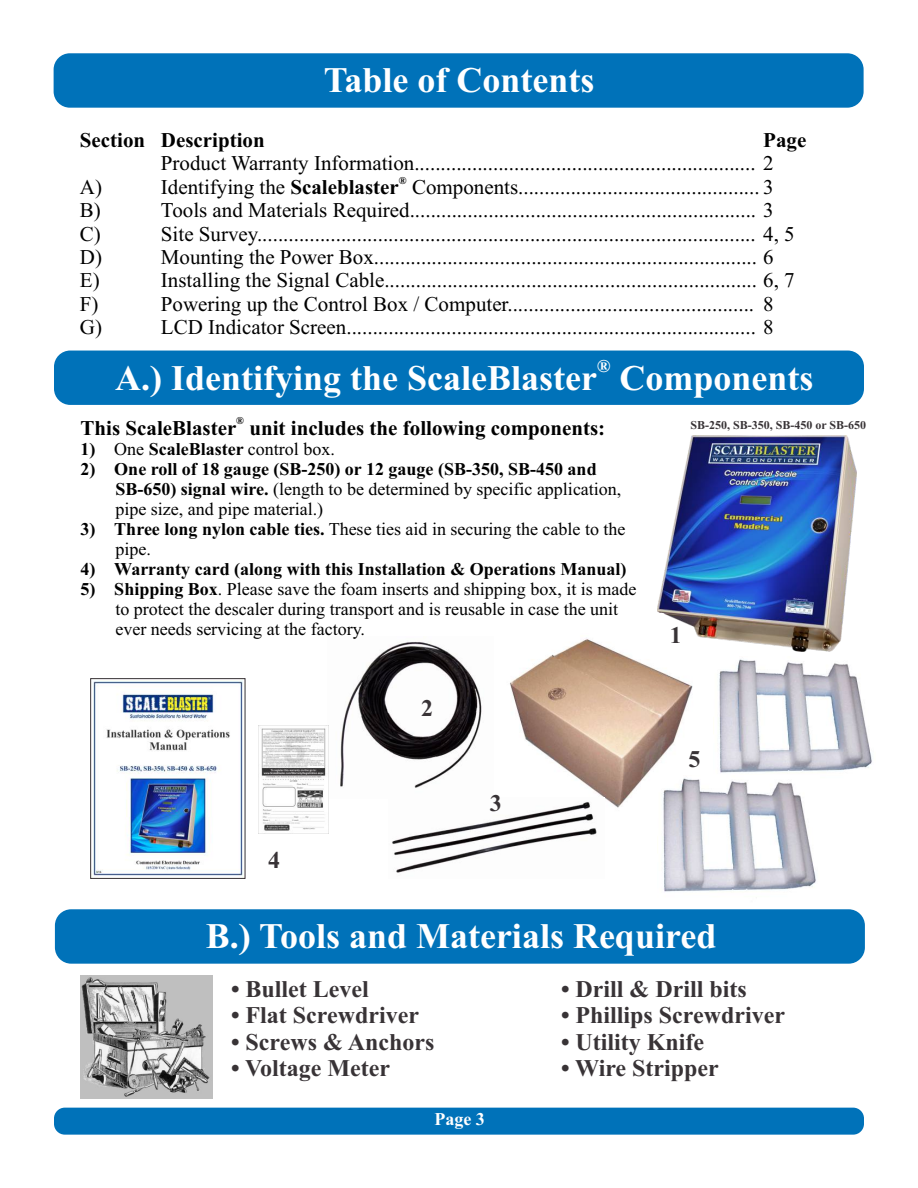
<style>
.page{position:relative;width:918px;height:1188px;background:#fff}
.page>*{position:absolute;margin:0;border:0;box-sizing:border-box;transform-origin:0 0}
.t1{font:700 36px "Times New Roman";color:#fff}
.t2{font:700 24px "Times New Roman";color:#383336}
.t3{font:21px "Times New Roman";color:#000}
.t4{font:700 21px "Times New Roman";color:#000}
.t5{font:700 18px/20px "Times New Roman";color:#000}
.t6{font:18px/20px "Times New Roman";color:#000}
.t7{font:700 18px "Times New Roman";color:#fff}
.t8{font:700 12px "Times New Roman";color:#383336}
.t9{font:700 10.5px "Times New Roman";color:#000}
.s1{font-weight:700}
.s2{font-weight:400}
</style>
<div class="page">
<img style="left:328px;top:641px;width:154px;height:158px">
<img style="left:510px;top:638px;width:183px;height:170px">
<div style="left:54px;top:1108px;width:810px;height:27px;background:#0072b9;border-radius:11px"></div>
<div style="left:54px;top:53px;width:810px;height:55px;background:#0072b9;border-radius:16px"></div>
<div style="left:54px;top:351px;width:810px;height:54px;background:#0072b9;border-radius:16px"></div>
<div style="left:55px;top:909px;width:810px;height:55px;background:#0072b9;border-radius:16px"></div>
<img style="left:80px;top:975px;width:132px;height:123px">
<img style="left:719px;top:659px;width:153px;height:114px">
<img style="left:658px;top:776px;width:158px;height:116px">
<img style="left:389px;top:798px;width:216px;height:75px">
<img style="left:259px;top:725px;width:69px;height:106px">
<img style="left:92px;top:680px;width:151px;height:197px">
<div style="left:90px;top:678px;width:155px;height:201px;border:1px solid #383336"></div>
<img style="left:658px;top:436px;width:198px;height:216px">
<h1 class="t1" style="left:324px;top:68px;width:272px">Table of Contents</h1>
<p class="t4" style="left:80px;top:132px;width:186px">Section Description</p>
<p class="t4" style="left:763px;top:132px;width:45px">Page</p>
<p class="t3" style="left:161px;top:155px;width:614px">Product Warranty Information................................................................. 2</p>
<p class="t9" style="left:399px;top:177px;width:9px">®</p>
<p class="t3" style="left:80px;top:180px;width:24px">A)</p>
<p class="t3" style="left:161px;top:180px;width:614px">Identifying the <span class="s1">Scaleblaster</span> Components.............................................. 3</p>
<p class="t3" style="left:80px;top:203px;width:22px">B)</p>
<p class="t3" style="left:161px;top:203px;width:614px">Tools and Materials Required.................................................................. 3</p>
<p class="t3" style="left:80px;top:226px;width:22px">C)</p>
<p class="t3" style="left:161px;top:226px;width:635px">Site Survey............................................................................................... 4, 5</p>
<p class="t3" style="left:80px;top:249px;width:24px">D)</p>
<p class="t3" style="left:161px;top:249px;width:614px">Mounting the Power Box......................................................................... 6</p>
<p class="t3" style="left:80px;top:273px;width:21px">E)</p>
<p class="t3" style="left:161px;top:273px;width:635px">Installing the Signal Cable....................................................................... 6, 7</p>
<p class="t3" style="left:80px;top:296px;width:20px">F)</p>
<p class="t3" style="left:161px;top:296px;width:614px">Powering up the Control Box / Computer............................................... 8</p>
<p class="t3" style="left:80px;top:319px;width:24px">G)</p>
<p class="t3" style="left:161px;top:319px;width:614px">LCD Indicator Screen.............................................................................. 8</p>
<h1 class="t1" style="left:115px;top:365px;width:483px">A.) Identifying the ScaleBlaster</h1>
<p class="t7" style="left:597px;top:359px;width:15px">®</p>
<h1 class="t1" style="left:620px;top:365px;width:196px">Components</h1>
<p class="t9" style="left:236px;top:417px;width:9px">®</p>
<p class="t4" style="left:81px;top:420px;width:526px">This ScaleBlaster unit includes the following components:</p>
<p class="t5" style="left:81px;top:441px;width:256px">1) <span class="s2">One</span> ScaleBlaster <span class="s2">control box.</span></p>
<p class="t5" style="left:115px;top:461px;width:508px;text-indent:-35px">2) One roll of 18 gauge (SB-250) or 12 gauge (SB-350, SB-450 and<br>SB-650) signal wire. <span class="s2">(length to be determined by specific application, pipe size, and pipe material.)</span></p>
<p class="t6" style="left:115px;top:521px;width:512px;text-indent:-35px"><span class="s1">3) Three long nylon cable ties.</span> These ties aid in securing the cable to the pipe.</p>
<p class="t5" style="left:81px;top:561px;width:547px">4) Warranty card (along with this Installation &amp; Operations Manual)</p>
<p class="t6" style="left:115px;top:580px;width:522px;text-indent:-35px"><span class="s1">5) Shipping Box</span>. Please save the foam inserts and shipping box, it is made to protect the descaler during transport and is reusable in case the unit ever needs servicing at the factory.</p>
<p class="t2" style="left:268px;top:851px;width:13px">4</p>
<p class="t2" style="left:421px;top:700px;width:13px">2</p>
<p class="t2" style="left:490px;top:795px;width:13px">3</p>
<p class="t8" style="left:690px;top:421px;width:177px">SB-250, SB-350, SB-450 or SB-650</p>
<p class="t2" style="left:670px;top:627px;width:13px">1</p>
<p class="t2" style="left:688px;top:751px;width:13px">5</p>
<h1 class="t1" style="left:206px;top:924px;width:512px">B.) Tools and Materials Required</h1>
<p class="t2" style="left:231px;top:980px;width:139px">• Bullet Level</p>
<p class="t2" style="left:561px;top:980px;width:187px">• Drill &amp; Drill bits</p>
<p class="t2" style="left:231px;top:1007px;width:189px">• Flat Screwdriver</p>
<p class="t2" style="left:561px;top:1007px;width:225px">• Phillips Screwdriver</p>
<p class="t2" style="left:231px;top:1033px;width:205px">• Screws &amp; Anchors</p>
<p class="t2" style="left:561px;top:1033px;width:145px">• Utility Knife</p>
<p class="t2" style="left:231px;top:1060px;width:161px">• Voltage Meter</p>
<p class="t2" style="left:561px;top:1060px;width:159px">• Wire Stripper</p>
<p class="t7" style="left:434px;top:1113px;width:52px">Page 3</p>
</div>
